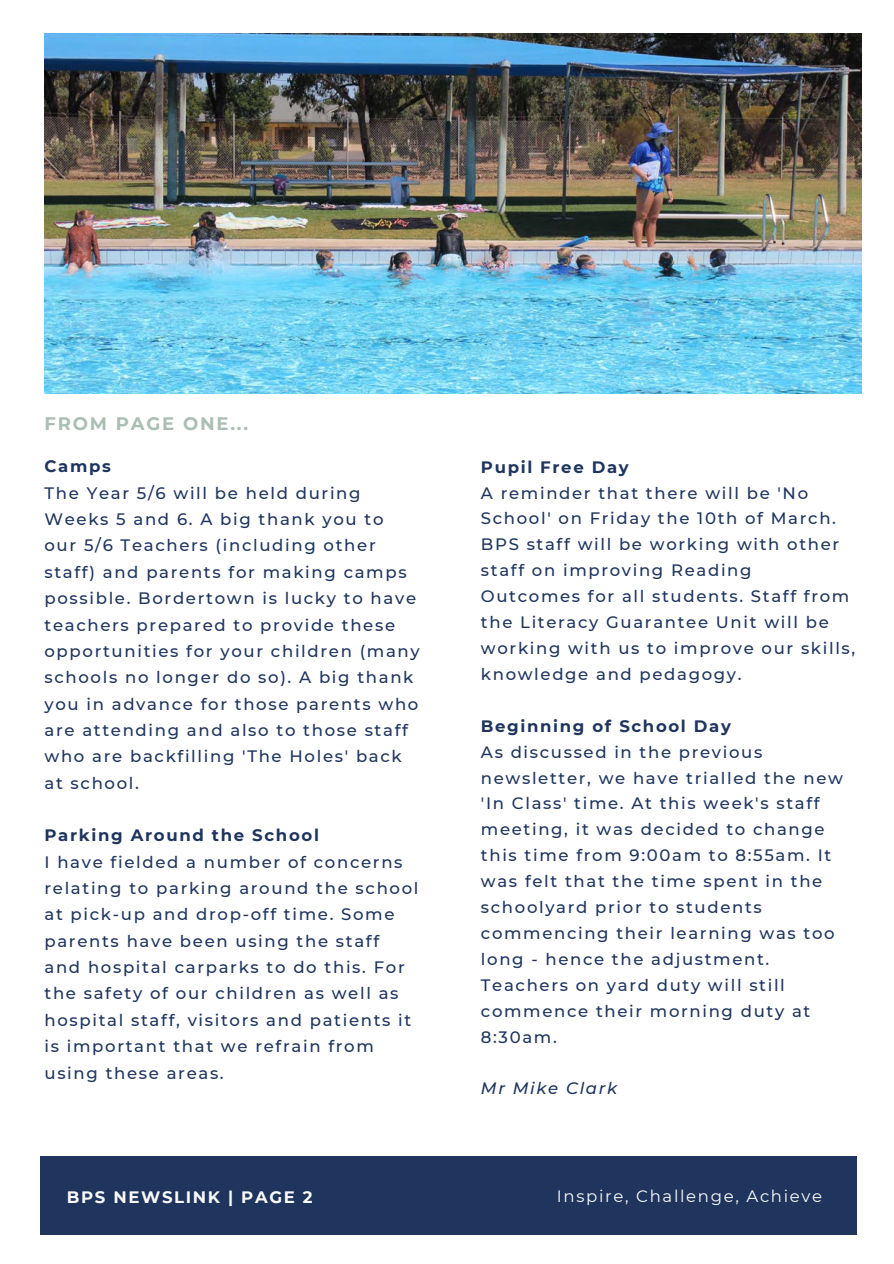
<style>
.page{position:relative;width:894px;height:1264px;background:#fff}
.page>*{position:absolute;margin:0;border:0;box-sizing:border-box;transform-origin:0 0}
.t1{font:700 18px "Montserrat";letter-spacing:.1em;color:#aabeb3}
.t2{font:500 16.5px/26.4px "Montserrat";letter-spacing:.1em;color:#1f355e}
.t3{font:700 16.5px "Montserrat";letter-spacing:.1em;color:#1f355e}
.t4{font:16.5px "Montserrat";letter-spacing:.1em;color:#fafafa}
.t5{font:700 16.5px "Montserrat";letter-spacing:.1em;color:#fafafa}
.t6{font:italic 500 16.5px "Montserrat";letter-spacing:.1em;color:#1f355e}
</style>
<div class="page">
<img style="left:44px;top:33px;width:817px;height:360px">
<div style="left:40px;top:1156px;width:816px;height:78px;background:#1f355e"></div>
<p class="t1" style="left:44px;top:413px;width:205px">FROM PAGE ONE...</p>
<p class="t3" style="left:44px;top:456px;width:68px">Camps</p>
<p class="t2" style="left:44px;top:479px;width:377px">The Year 5/6 will be held during Weeks 5 and 6. A big thank you to<br>our 5/6 Teachers (including other staff) and parents for making camps possible. Bordertown is lucky to have teachers prepared to provide these opportunities for your children (many schools no longer do so). A big thank you in advance for those parents who are attending and also to those staff who are backfilling 'The Holes' back at school.</p>
<p class="t3" style="left:44px;top:825px;width:276px">Parking Around the School</p>
<p class="t2" style="left:44px;top:848px;width:375px">I have fielded a number of concerns relating to parking around the school at pick-up and drop-off time. Some parents have been using the staff and hospital carparks to do this. For the safety of our children as well as hospital staff, visitors and patients it is important that we refrain from using these areas.</p>
<p class="t5" style="left:67px;top:1186px;width:247px">BPS NEWSLINK | PAGE 2</p>
<p class="t3" style="left:481px;top:456px;width:149px">Pupil Free Day</p>
<p class="t2" style="left:481px;top:479px;width:376px;line-height:26px">A reminder that there will be 'No School' on Friday the 10th of March.<br>BPS staff will be working with other staff on improving Reading<br>Outcomes for all students. Staff from the Literacy Guarantee Unit will be working with us to improve our skills, knowledge and pedagogy.</p>
<p class="t3" style="left:481px;top:715px;width:251px">Beginning of School Day</p>
<p class="t2" style="left:481px;top:738px;width:363px;line-height:26px">As discussed in the previous newsletter, we have trialled the new 'In Class' time. At this week's staff meeting, it was decided to change this time from 9:00am to 8:55am. It was felt that the time spent in the schoolyard prior to students commencing their learning was too long - hence the adjustment.<br>Teachers on yard duty will still commence their morning duty at<br>8:30am.</p>
<p class="t6" style="left:481px;top:1078px;width:138px">Mr Mike Clark</p>
<p class="t4" style="left:557px;top:1186px;width:267px">Inspire, Challenge, Achieve</p>
</div>
